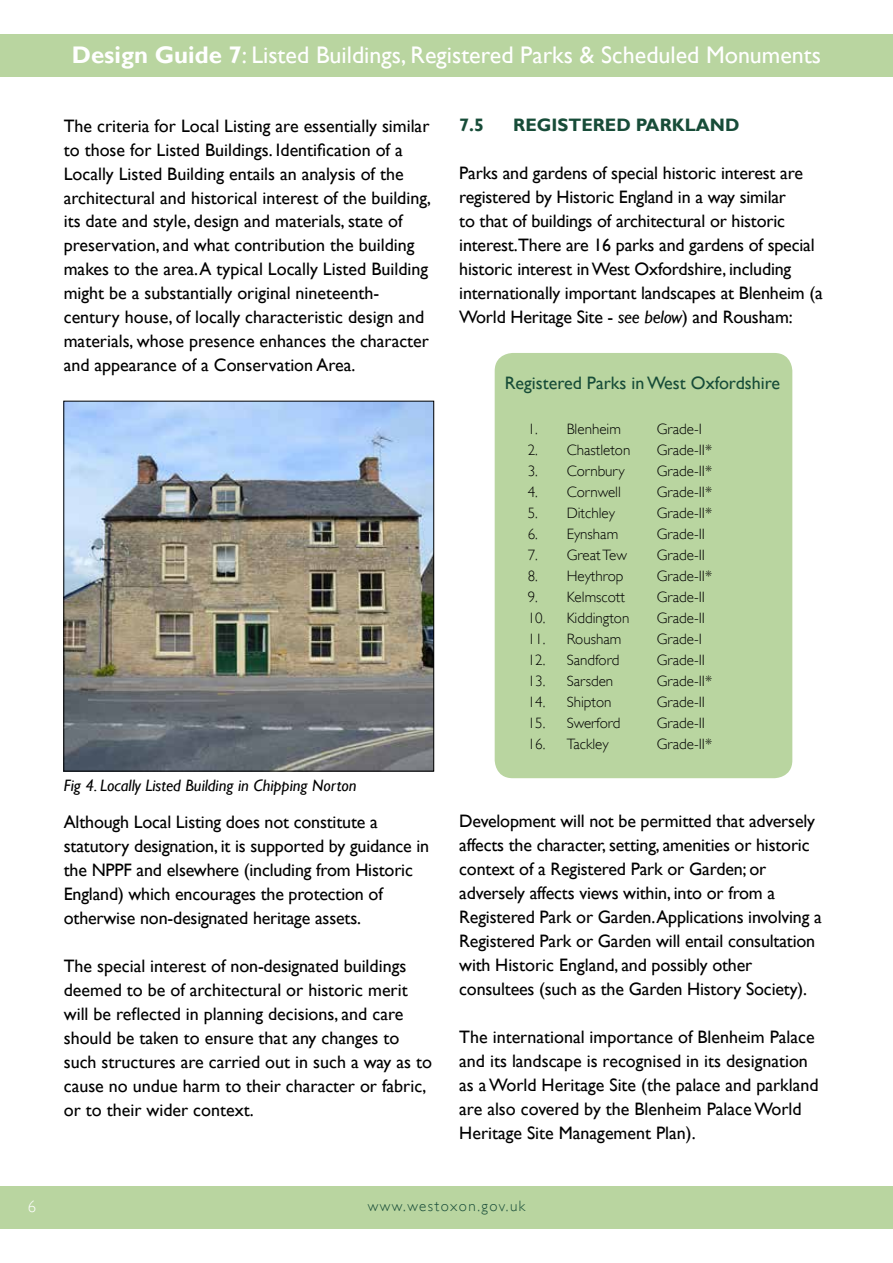
<style>
.page{position:relative;width:893px;height:1263px;background:#fff}
.page>*{position:absolute;margin:0;border:0;box-sizing:border-box;transform-origin:0 0}
.t1{font:24px "Gill Sans";color:#fff}
.t2{font:18px/24px "Gill Sans";color:#000}
.t3{font:18px "Gill Sans";color:#174c38}
.t4{font:700 18px "Gill Sans";color:#174c38}
.t5{font:italic 16.5px "Gill Sans";color:#000}
.t6{font:300 16.5px "Gill Sans";color:#fff}
.t7{font:300 15px "Gill Sans";color:#000}
.t8{font:300 15px "Gill Sans";letter-spacing:.1em;color:#174c38}
.s1{font-weight:700}
.s2{font-style:italic}
</style>
<div class="page">
<div style="left:0;top:1186px;width:893px;height:43px;background:#b9d5a0"></div>
<div style="left:0;top:34px;width:893px;height:43px;background:#b9d5a0"></div>
<div style="left:495px;top:353px;width:297px;height:425px;background:#b9d5a0;border-radius:18px"></div>
<img style="left:65px;top:403px;width:367px;height:366px">
<div style="left:63px;top:401px;width:371px;height:370px;border:1px solid #000"></div>
<h1 class="t1" style="left:72px;top:41px;width:751px"><span class="s1">Design Guide 7</span>: Listed Buildings, Registered Parks &amp; Scheduled Monuments</h1>
<p class="t2" style="left:64px;top:114px;width:369px">The criteria for Local Listing are essentially similar to those for Listed Buildings. Identification of a Locally Listed Building entails an analysis of the architectural and historical interest of the building, its date and style, design and materials, state of preservation, and what contribution the building makes to the area. A typical Locally Listed Building might be a substantially original nineteenth&shy;century house, of locally characteristic design and materials, whose presence enhances the character and appearance of a Conservation Area.</p>
<p class="t5" style="left:64px;top:776px;width:294px">Fig 4. Locally Listed Building in Chipping Norton</p>
<p class="t2" style="left:64px;top:810px;width:367px">Although Local Listing does not constitute a statutory designation, it is supported by guidance in the NPPF and elsewhere (including from Historic England) which encourages the protection of otherwise non-designated heritage assets.</p>
<p class="t2" style="left:64px;top:954px;width:370px">The special interest of non-designated buildings deemed to be of architectural or historic merit will be reflected in planning decisions, and care should be taken to ensure that any changes to such structures are carried out in such a way as to cause no undue harm to their character or fabric, or to their wider context.</p>
<p class="t4" style="left:459px;top:114px;width:26px">7.5</p>
<p class="t4" style="left:513px;top:114px;width:228px">REGISTERED PARKLAND</p>
<p class="t2" style="left:459px;top:162px;width:365px">Parks and gardens of special historic interest are registered by Historic England in a way similar<br>to that of buildings of architectural or historic interest.There are 16 parks and gardens of special historic interest in West Oxfordshire, including internationally important landscapes at Blenheim (a World Heritage Site - <span class="s2">see below</span>) and Rousham:</p>
<p class="t3" style="left:505px;top:373px;width:277px">Registered Parks in West Oxfordshire</p>
<p class="t7" style="left:528px;top:421px;width:95px">1. Blenheim</p>
<p class="t7" style="left:657px;top:421px;width:47px">Grade-I</p>
<p class="t7" style="left:528px;top:442px;width:104px">2. Chastleton</p>
<p class="t7" style="left:657px;top:442px;width:57px">Grade-II*</p>
<p class="t7" style="left:528px;top:463px;width:99px">3. Cornbury</p>
<p class="t7" style="left:657px;top:463px;width:57px">Grade-II*</p>
<p class="t7" style="left:528px;top:484px;width:95px">4. Cornwell</p>
<p class="t7" style="left:657px;top:484px;width:57px">Grade-II*</p>
<p class="t7" style="left:528px;top:505px;width:89px">5. Ditchley</p>
<p class="t7" style="left:657px;top:505px;width:57px">Grade-II*</p>
<p class="t7" style="left:528px;top:526px;width:92px">6. Eynsham</p>
<p class="t7" style="left:657px;top:526px;width:50px">Grade-II</p>
<p class="t7" style="left:528px;top:547px;width:101px">7. Great Tew</p>
<p class="t7" style="left:657px;top:547px;width:50px">Grade-II</p>
<p class="t7" style="left:528px;top:568px;width:97px">8. Heythrop</p>
<p class="t7" style="left:657px;top:568px;width:57px">Grade-II*</p>
<p class="t7" style="left:528px;top:589px;width:99px">9. Kelmscott</p>
<p class="t7" style="left:657px;top:589px;width:50px">Grade-II</p>
<p class="t7" style="left:528px;top:610px;width:103px">10. Kiddington</p>
<p class="t7" style="left:657px;top:610px;width:50px">Grade-II</p>
<p class="t7" style="left:528px;top:631px;width:95px">11. Rousham</p>
<p class="t7" style="left:657px;top:631px;width:47px">Grade-I</p>
<p class="t7" style="left:528px;top:652px;width:93px">12. Sandford</p>
<p class="t7" style="left:657px;top:652px;width:50px">Grade-II</p>
<p class="t7" style="left:528px;top:673px;width:87px">13. Sarsden</p>
<p class="t7" style="left:657px;top:673px;width:57px">Grade-II*</p>
<p class="t7" style="left:528px;top:694px;width:85px">14. Shipton</p>
<p class="t7" style="left:657px;top:694px;width:50px">Grade-II</p>
<p class="t7" style="left:528px;top:715px;width:94px">15. Swerford</p>
<p class="t7" style="left:657px;top:715px;width:50px">Grade-II</p>
<p class="t7" style="left:528px;top:736px;width:82px">16. Tackley</p>
<p class="t7" style="left:657px;top:736px;width:57px">Grade-II*</p>
<p class="t2" style="left:459px;top:810px;width:364px">Development will not be permitted that adversely affects the character, setting, amenities or historic context of a Registered Park or Garden; or adversely affects views within, into or from a Registered Park or Garden.Applications involving a Registered Park or Garden will entail consultation with Historic England, and possibly other consultees (such as the Garden History Society).</p>
<p class="t2" style="left:459px;top:1026px;width:361px">The international importance of Blenheim Palace and its landscape is recognised in its designation as a World Heritage Site (the palace and parkland are also covered by the Blenheim Palace World Heritage Site Management Plan).</p>
<p class="t6" style="left:28px;top:1197px;width:10px">6</p>
<p class="t8" style="left:368px;top:1197px;width:159px">www.westoxon.gov.uk</p>
</div>
